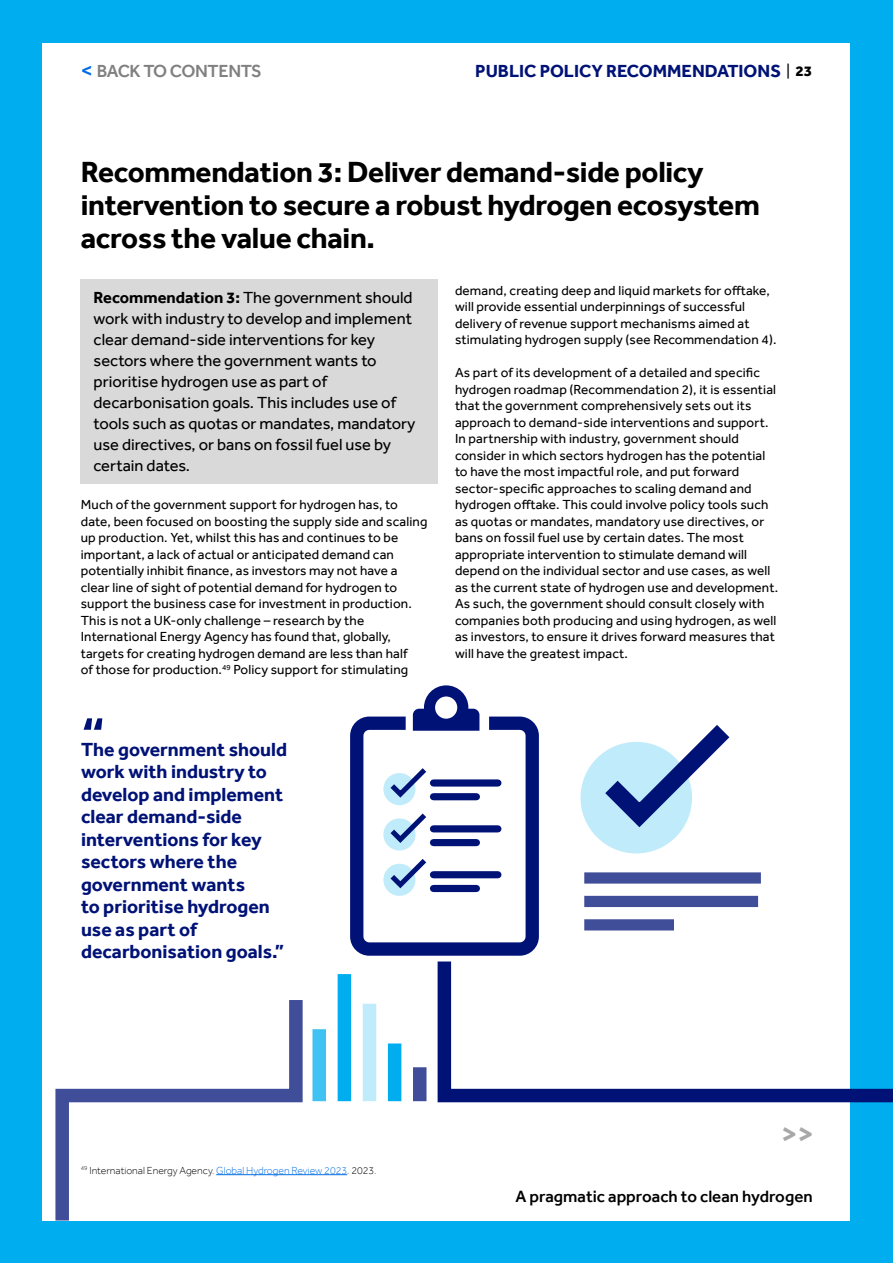
<style>
.page{position:relative;width:893px;height:1263px;background:#00aeef}
.page>*{position:absolute;margin:0;border:0;box-sizing:border-box;transform-origin:0 0}
.t1{font:500 54px "Effra";color:#001276}
.t2{font:700 30px/33px "Effra";letter-spacing:-.01em;color:#000}
.t3{font:700 30px "Effra";color:#a8a8a8}
.t4{font:700 19.5px/22.5px "Effra";color:#001276}
.t5{font:700 18px "Effra";color:#001276}
.t6{font:500 18px "Effra";letter-spacing:-.02em;color:#808080}
.t7{font:500 16.8px "Effra";color:#000}
.t8{font:16.5px/21px "Effra";color:#000}
.t9{font:13.5px/16.5px "Effra";letter-spacing:.01em;color:#000}
.t10{font:300 10.5px "Effra";color:#000}
.s1{font-family:"Arial";font-weight:700;font-style:italic;color:#006de3}
.s2{font-weight:400;font-size:15px;color:#000}
.s3{font-weight:800;font-size:15px;color:#000}
.s4{font-weight:700}
.s5{color:#006de3}
</style>
<div class="page">
<div style="left:43px;top:43px;width:807px;height:1177px;background:#fff"></div>
<div style="left:81px;top:280px;width:357px;height:204px;background:#d9d9d9"></div>
<hr style="left:216px;top:1174px;width:131px;height:1px;background:#006de3">
<svg style="left:437px;top:961px;width:456px;height:142px"></svg>
<div style="left:350px;top:716px;width:189px;height:240px;border:13px solid #001276;border-radius:13px"></div>
<div style="left:433px;top:779px;width:65px;height:7px;background:#001276"></div>
<div style="left:433px;top:825px;width:65px;height:7px;background:#001276"></div>
<div style="left:433px;top:871px;width:65px;height:7px;background:#001276"></div>
<div style="left:433px;top:793px;width:43px;height:7px;background:#001276"></div>
<div style="left:433px;top:839px;width:43px;height:7px;background:#001276"></div>
<div style="left:433px;top:885px;width:43px;height:7px;background:#001276"></div>
<svg style="left:413px;top:709px;width:66px;height:22px"></svg>
<svg style="left:429px;top:691px;width:34px;height:33px"></svg>
<div style="left:424px;top:685px;width:44px;height:45px;border:11px solid #001276;border-radius:50%"></div>
<div style="left:383px;top:773px;width:32px;height:32px;background:#bfebfb;border-radius:50%"></div>
<svg style="left:385px;top:768px;width:47px;height:33px"></svg>
<div style="left:383px;top:818px;width:32px;height:32px;background:#bfebfb;border-radius:50%"></div>
<svg style="left:385px;top:813px;width:47px;height:33px"></svg>
<svg style="left:383px;top:864px;width:32px;height:32px"></svg>
<svg style="left:385px;top:859px;width:47px;height:33px"></svg>
<svg style="left:49px;top:1000px;width:260px;height:221px"></svg>
<div style="left:312px;top:1029px;width:14px;height:72px;background:#40c2f3"></div>
<div style="left:413px;top:1067px;width:13px;height:34px;background:#404d98"></div>
<div style="left:338px;top:974px;width:13px;height:127px;background:#00aeef"></div>
<div style="left:363px;top:1004px;width:13px;height:97px;background:#bfebfb"></div>
<div style="left:388px;top:1043px;width:13px;height:58px;background:#00aeef"></div>
<div style="left:584px;top:872px;width:177px;height:11px;background:#404d98"></div>
<div style="left:584px;top:896px;width:174px;height:11px;background:#404d98"></div>
<div style="left:584px;top:919px;width:90px;height:11px;background:#404d98"></div>
<div style="left:580px;top:742px;width:112px;height:111px;background:#bfebfb;border-radius:50%"></div>
<svg style="left:587px;top:725px;width:143px;height:115px"></svg>
<h3 class="t6" style="left:81px;top:60px;width:183px"><span class="s1">&lt;</span> BACK TO CONTENTS</h3>
<h3 class="t5" style="left:475px;top:61px;width:338px">PUBLIC POLICY RECOMMENDATIONS <span class="s2">|</span> <span class="s3">23</span></h3>
<h2 class="t2" style="left:81px;top:155px;width:681px">Recommendation 3: Deliver demand-side policy intervention to secure a robust hydrogen ecosystem across the value chain.</h2>
<p class="t8" style="left:94px;top:287px;width:323px"><span class="s4">Recommendation 3:</span> The government should work with industry to develop and implement clear demand-side interventions for key sectors where the government wants to prioritise hydrogen use as part of decarbonisation goals. This includes use of tools such as quotas or mandates, mandatory use directives, or bans on fossil fuel use by certain dates.</p>
<p class="t9" style="left:81px;top:496px;width:348px">Much of the government support for hydrogen has, to date, been focused on boosting the supply side and scaling up production. Yet, whilst this has and continues to be important, a lack of actual or anticipated demand can potentially inhibit finance, as investors may not have a clear line of sight of potential demand for hydrogen to support the business case for investment in production.<br>This is not a UK-only challenge – research by the International Energy Agency has found that, globally, targets for creating hydrogen demand are less than half<br>of those for production.<sup>49</sup> Policy support for stimulating</p>
<h1 class="t1" style="left:81px;top:704px;width:26px">“</h1>
<h3 class="t4" style="left:81px;top:738px;width:208px">The government should work with industry to develop and implement clear demand-side interventions for key sectors where the government wants<br>to prioritise hydrogen use as part of decarbonisation goals.”</h3>
<p class="t9" style="left:455px;top:282px;width:323px">demand, creating deep and liquid markets for offtake, will provide essential underpinnings of successful delivery of revenue support mechanisms aimed at stimulating hydrogen supply (see Recommendation 4).</p>
<p class="t9" style="left:455px;top:364px;width:325px">As part of its development of a detailed and specific hydrogen roadmap (Recommendation 2), it is essential that the government comprehensively sets out its approach to demand-side interventions and support.<br>In partnership with industry, government should consider in which sectors hydrogen has the potential to have the most impactful role, and put forward sector-specific approaches to scaling demand and hydrogen offtake. This could involve policy tools such as quotas or mandates, mandatory use directives, or bans on fossil fuel use by certain dates. The most appropriate intervention to stimulate demand will depend on the individual sector and use cases, as well as the current state of hydrogen use and development.<br>As such, the government should consult closely with companies both producing and using hydrogen, as well as investors, to ensure it drives forward measures that will have the greatest impact.</p>
<p class="t10" style="left:81px;top:1164px;width:297px"><sup>49</sup> International Energy Agency. <span class="s5">Global Hydrogen Review 2023</span>. 2023.</p>
<h2 class="t3" style="left:781px;top:1116px;width:34px">&gt;&gt;</h2>
<p class="t7" style="left:515px;top:1187px;width:299px">A pragmatic approach to clean hydrogen</p>
</div>
